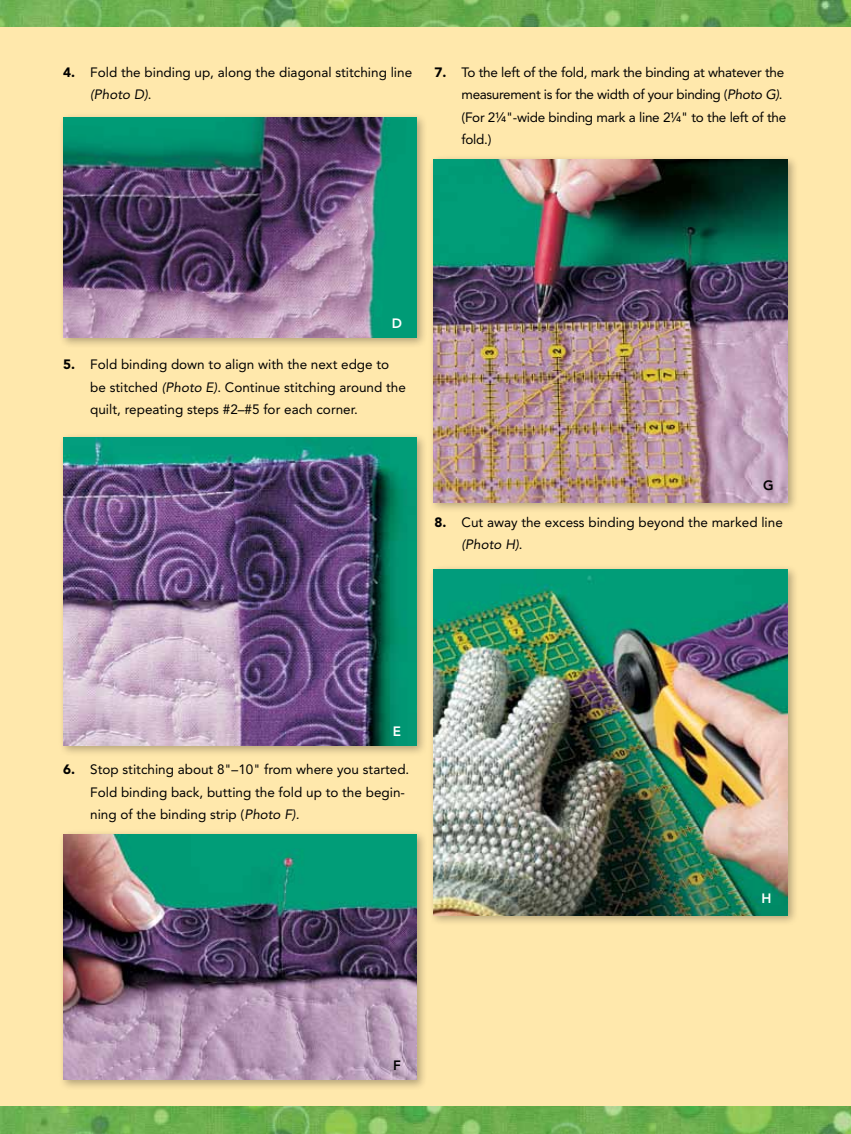
<style>
.page{position:relative;width:851px;height:1134px;background:#fff}
.page>*{position:absolute;margin:0;border:0;box-sizing:border-box;transform-origin:0 0}
.t1{font:13.5px/22.5px "Avenir";color:#000}
.t2{font:13.5px/22.5px "Avenir";letter-spacing:-.02em;color:#000}
.t3{font:800 13.5px "Avenir";color:#fff}
.t4{font:800 13.5px "Avenir";color:#000}
.s1{font-weight:900}
.s2{font-style:italic}
</style>
<div class="page">
<div style="left:0;top:0;width:850px;height:1134px;background:#ffe8ac"></div>
<img style="left:0;top:0;width:850px;height:27px">
<div style="left:58px;top:829px;width:369px;height:262px;background:#000;opacity:.3"></div>
<img style="left:63px;top:835px;width:353px;height:245px">
<div style="left:427px;top:154px;width:371px;height:359px;background:#000;opacity:.3"></div>
<img style="left:433px;top:160px;width:354px;height:342px">
<div style="left:427px;top:564px;width:371px;height:362px;background:#000;opacity:.3"></div>
<img style="left:433px;top:569px;width:354px;height:346px">
<div style="left:58px;top:112px;width:369px;height:236px;background:#000;opacity:.3"></div>
<img style="left:63px;top:118px;width:353px;height:220px">
<div style="left:58px;top:432px;width:369px;height:325px;background:#000;opacity:.3"></div>
<img style="left:63px;top:438px;width:353px;height:308px">
<img style="left:0;top:1107px;width:850px;height:27px">
<p class="t1" style="left:90px;top:61px;width:323px;text-indent:-27px"><span class="s1">4.</span> Fold the binding up, along the diagonal stitching line <span class="s2">(Photo D)</span>.</p>
<p class="t2" style="left:461px;top:61px;width:326px;text-indent:-27px"><span class="s1">7.</span> To the left of the fold, mark the binding at whatever the measurement is for the width of your binding (<span class="s2">Photo G)</span>. (For 2¼"-wide binding mark a line 2¼" to the left of the fold.)</p>
<p class="t3" style="left:392px;top:315px;width:12px">D</p>
<p class="t1" style="left:90px;top:353px;width:317px;text-indent:-27px"><span class="s1">5.</span> Fold binding down to align with the next edge to be stitched <span class="s2">(Photo E)</span>. Continue stitching around the quilt, repeating steps #2–#5 for each corner.</p>
<p class="t4" style="left:763px;top:477px;width:12px">G</p>
<p class="t1" style="left:461px;top:511px;width:323px;text-indent:-27px"><span class="s1">8.</span> Cut away the excess binding beyond the marked line <span class="s2">(Photo H)</span>.</p>
<p class="t3" style="left:393px;top:723px;width:10px">E</p>
<p class="t1" style="left:90px;top:758px;width:320px;text-indent:-27px"><span class="s1">6.</span> Stop stitching about 8"–10" from where you started.<br>Fold binding back, butting the fold up to the begin&shy;ning of the binding strip (<span class="s2">Photo F).</span></p>
<p class="t4" style="left:393px;top:1057px;width:9px">F</p>
<p class="t3" style="left:761px;top:890px;width:12px">H</p>
</div>
